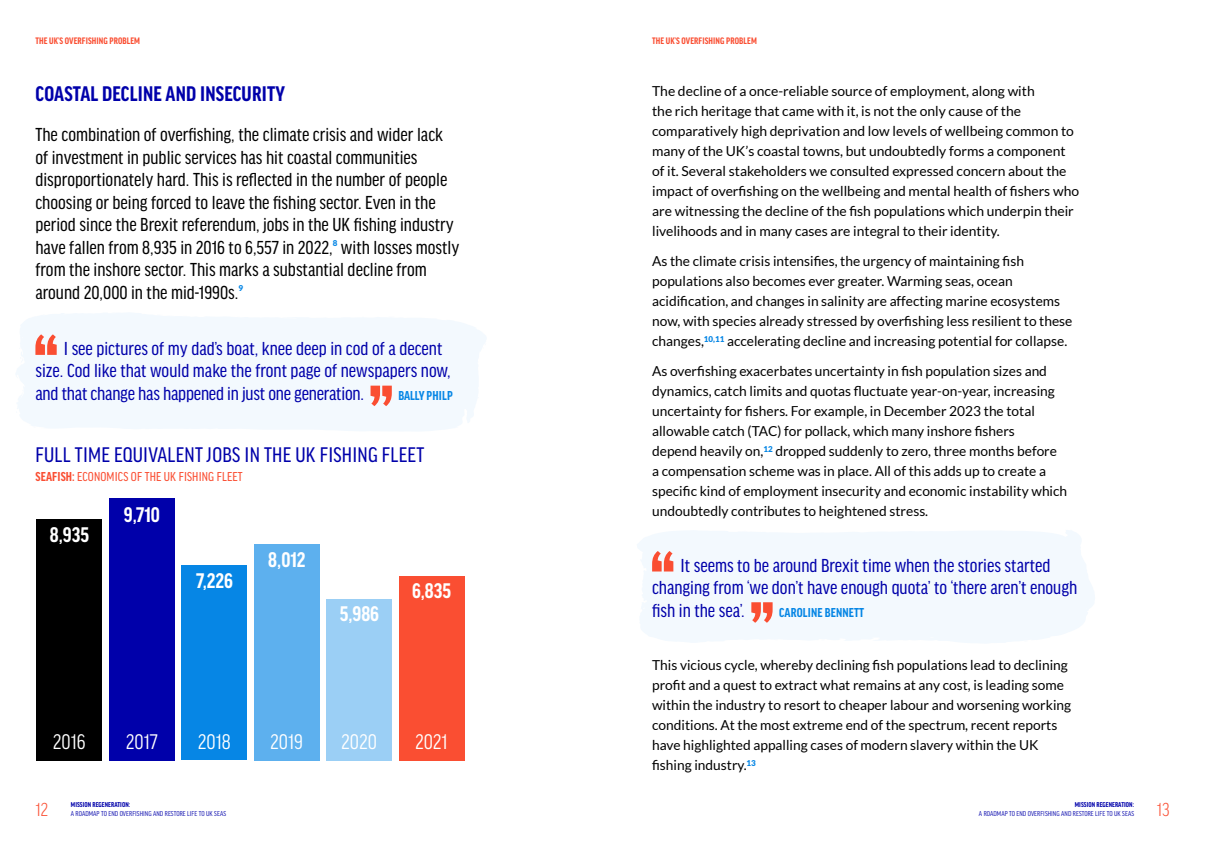
<style>
.page{position:relative;width:1205px;height:851px;background:#fff}
.page>*{position:absolute;margin:0;border:0;box-sizing:border-box;transform-origin:0 0}
.t1{font:22.5px "Good Headline Pro Cond News";letter-spacing:.01em;color:#00a}
.t2{font:700 condensed 22.5px "Good Headline Pro";color:#fff}
.t3{font:700 condensed 22.5px "Good Headline Pro";letter-spacing:.01em;color:#00a}
.t4{font:condensed 22.5px "Good Headline Pro";color:#fff}
.t5{font:20px/22.5px "Good Headline Pro Cond News";color:#000}
.t6{font:20px/22.5px "Good Headline Pro Cond News";color:#00a}
.t7{font:300 condensed 20px "Good Headline Pro";color:#fa4e32}
.t8{font:13.75px/20px "Lato";color:#000}
.t9{font:13.75px "Good Headline Pro Cond News";letter-spacing:.01em;color:#fa4e32}
.t10{font:700 condensed 13.75px "Good Headline Pro";letter-spacing:.01em;color:#0686e5}
.t11{font:700 condensed 10px "Good Headline Pro";letter-spacing:.01em;color:#fa4e32}
.t12{font:900 8px "Lato";color:#0686e5}
.t13{font:condensed 7.5px "Good Headline Pro";letter-spacing:.01em;color:#00a}
.t14{font:700 condensed 7.5px "Good Headline Pro";letter-spacing:.01em;color:#00a}
.s1{font-family:"Good Headline Pro";font-weight:700;font-stretch:condensed}
</style>
<div class="page">
<svg style="left:16px;top:313px;width:470px;height:118px;fill:#f3f9fe"></svg>
<svg style="left:483px;top:343px;width:3px;height:5px"></svg>
<svg style="left:389px;top:317px;width:15px;height:1px"></svg>
<svg style="left:20px;top:357px;width:3px;height:6px"></svg>
<svg style="left:184px;top:316px;width:15px;height:1px"></svg>
<svg style="left:157px;top:314px;width:16px;height:2px"></svg>
<svg style="left:35px;top:334px;width:22px;height:21px"></svg>
<svg style="left:370px;top:385px;width:22px;height:21px"></svg>
<div style="left:399px;top:576px;width:65px;height:184px;background:#fa4e32"></div>
<div style="left:326px;top:598px;width:66px;height:162px;background:#9bcff5"></div>
<div style="left:254px;top:544px;width:65px;height:216px;background:#5db0ee"></div>
<div style="left:182px;top:565px;width:65px;height:195px;background:#0686e5"></div>
<div style="left:109px;top:498px;width:65px;height:262px;background:#00a"></div>
<div style="left:37px;top:519px;width:65px;height:241px;background:#000"></div>
<div style="left:637px;top:530px;width:458px;height:113px;background:#f3f9fe"></div>
<svg style="left:652px;top:551px;width:21px;height:20px"></svg>
<svg style="left:751px;top:602px;width:21px;height:20px"></svg>
<p class="t11" style="left:35px;top:36px;width:106px">THE UK’S OVERFISHING PROBLEM</p>
<p class="t11" style="left:652px;top:36px;width:106px">THE UK’S OVERFISHING PROBLEM</p>
<h1 class="t3" style="left:36px;top:83px;width:251px">COASTAL DECLINE AND INSECURITY</h1>
<p class="t5" style="left:35px;top:124px;width:425px">The combination of overfishing, the climate crisis and wider lack of investment in public services has hit coastal communities disproportionately hard. This is reflected in the number of people choosing or being forced to leave the fishing sector. Even in the period since the Brexit referendum, jobs in the UK fishing industry have fallen from 8,935 in 2016 to 6,557 in 2022, with losses mostly</p>
<p class="t12" style="left:333px;top:238px;width:6px">8</p>
<h2 class="t5" style="left:35px;top:259px;width:393px">from the inshore sector. This marks a substantial decline from around 20,000 in the mid-1990s.</h2>
<p class="t12" style="left:238px;top:283px;width:6px">9</p>
<h2 class="t6" style="left:35px;top:337px;width:417px;text-indent:28px">I see pictures of my dad’s boat, knee deep in cod of a decent size. Cod like that would make the front page of newspapers now, and that change has happened in just one generation.</h2>
<p class="t10" style="left:398px;top:389px;width:56px">BALLY PHILP</p>
<h1 class="t1" style="left:36px;top:444px;width:390px">FULL TIME EQUIVALENT JOBS IN THE UK FISHING FLEET</h1>
<p class="t9" style="left:36px;top:470px;width:209px"><span class="s1">SEAFISH:</span> ECONOMICS OF THE UK FISHING FLEET</p>
<h1 class="t2" style="left:124px;top:504px;width:38px">9,710</h1>
<h1 class="t2" style="left:50px;top:524px;width:41px">8,935</h1>
<h1 class="t2" style="left:196px;top:570px;width:38px">7,226</h1>
<h1 class="t2" style="left:268px;top:549px;width:39px">8,012</h1>
<h1 class="t2" style="left:412px;top:580px;width:41px">6,835</h1>
<h1 class="t2" style="left:340px;top:603px;width:41px">5,986</h1>
<h1 class="t4" style="left:53px;top:730px;width:34px">2016</h1>
<h1 class="t4" style="left:126px;top:730px;width:33px">2017</h1>
<h1 class="t4" style="left:198px;top:730px;width:34px">2018</h1>
<h1 class="t4" style="left:270px;top:730px;width:34px">2019</h1>
<h1 class="t4" style="left:341px;top:730px;width:37px">2020</h1>
<h1 class="t4" style="left:415px;top:730px;width:34px">2021</h1>
<p class="t8" style="left:652px;top:81px;width:428px">The decline of a once-reliable source of employment, along with<br>the rich heritage that came with it, is not the only cause of the comparatively high deprivation and low levels of wellbeing common to many of the UK’s coastal towns, but undoubtedly forms a component of it. Several stakeholders we consulted expressed concern about the impact of overfishing on the wellbeing and mental health of fishers who are witnessing the decline of the fish populations which underpin their livelihoods and in many cases are integral to their identity.</p>
<p class="t8" style="left:652px;top:251px;width:422px">As the climate crisis intensifies, the urgency of maintaining fish populations also becomes ever greater. Warming seas, ocean acidification, and changes in salinity are affecting marine ecosystems now, with species already stressed by overfishing less resilient to these changes,<sup>10,11</sup> accelerating decline and increasing potential for collapse.</p>
<p class="t8" style="left:652px;top:361px;width:417px">As overfishing exacerbates uncertainty in fish population sizes and dynamics, catch limits and quotas fluctuate year-on-year, increasing uncertainty for fishers. For example, in December 2023 the total allowable catch (TAC) for pollack, which many inshore fishers<br>depend heavily on,<sup>12</sup> dropped suddenly to zero, three months before a compensation scheme was in place. All of this adds up to create a specific kind of employment insecurity and economic instability which undoubtedly contributes to heightened stress.</p>
<h2 class="t6" style="left:652px;top:554px;width:426px;text-indent:28px">It seems to be around Brexit time when the stories started changing from ‘we don’t have enough quota’ to ‘there aren’t enough fish in the sea’.</h2>
<p class="t10" style="left:779px;top:605px;width:87px">CAROLINE BENNETT</p>
<p class="t8" style="left:652px;top:655px;width:420px">This vicious cycle, whereby declining fish populations lead to declining profit and a quest to extract what remains at any cost, is leading some within the industry to resort to cheaper labour and worsening working conditions. At the most extreme end of the spectrum, recent reports have highlighted appalling cases of modern slavery within the UK fishing industry.<sup>13</sup></p>
<p class="t14" style="left:71px;top:800px;width:61px">MISSION REGENERATION:</p>
<p class="t13" style="left:71px;top:809px;width:157px">A ROADMAP TO END OVERFISHING AND RESTORE LIFE TO UK SEAS</p>
<p class="t14" style="left:1075px;top:800px;width:61px">MISSION REGENERATION:</p>
<p class="t13" style="left:979px;top:809px;width:157px">A ROADMAP TO END OVERFISHING AND RESTORE LIFE TO UK SEAS</p>
<h2 class="t7" style="left:35px;top:799px;width:14px">12</h2>
<h2 class="t7" style="left:1157px;top:799px;width:14px">13</h2>
</div>
